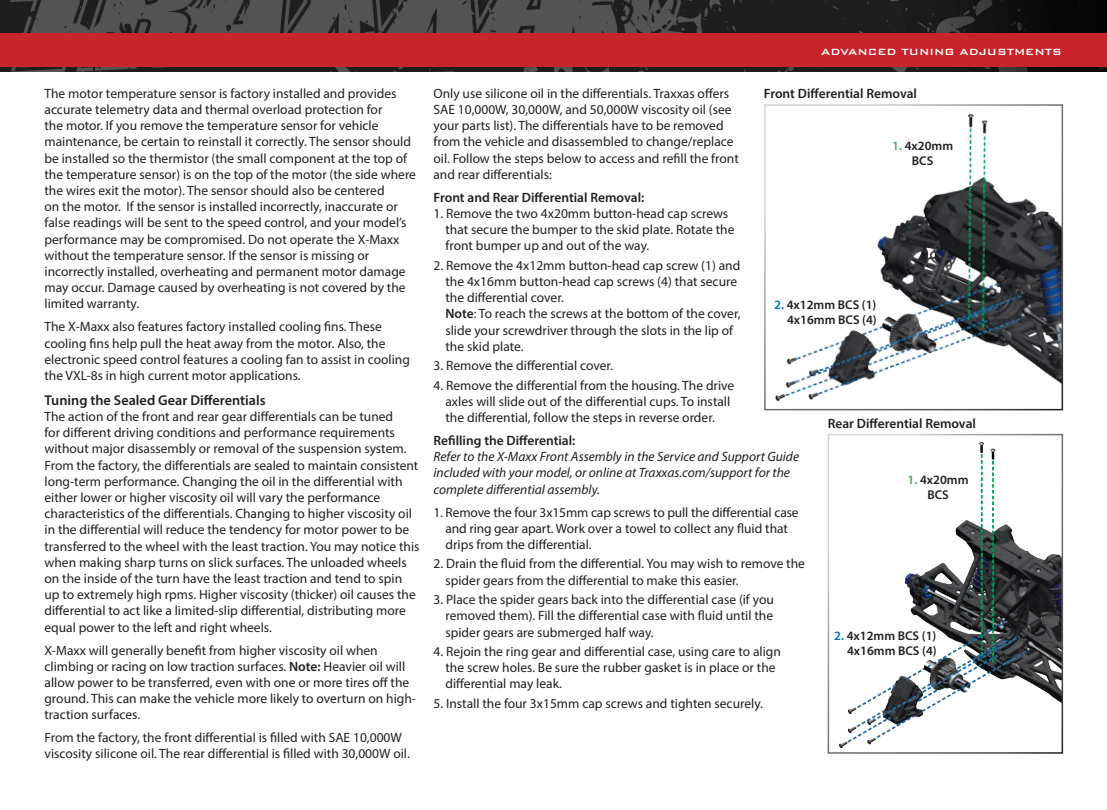
<style>
.page{position:relative;width:1107px;height:810px;background:#fff}
.page>*{position:absolute;margin:0;border:0;box-sizing:border-box;transform-origin:0 0}
.t1{font:600 14.25px "Myriad Pro";color:#231f20}
.t2{font:13.5px/16.2px "Myriad Pro";color:#231f20}
.t3{font:italic 13.5px/16.2px "Myriad Pro";color:#231f20}
.t4{font:600 13.5px "Myriad Pro";color:#231f20}
.t5{font:600 12.75px/15px "Myriad Pro";color:#231f20;text-align:center}
.t6{font:500 12px "Bank Gothic BT";color:#fff}
.s1{font-weight:600}
.s2{color:#40ae49}
.s3{color:#0072bc}
</style>
<div class="page">
<img style="left:0;top:0;width:1107px;height:71px">
<div style="left:0;top:33px;width:1107px;height:34px;background:#c8242b"></div>
<img style="left:840px;top:442px;width:220px;height:305px">
<div style="left:828px;top:434px;width:235px;height:320px;border:2px solid #fff"></div>
<img style="left:775px;top:114px;width:285px;height:288px">
<div style="left:764px;top:104px;width:299px;height:306px;border:2px solid #fff"></div>
<p class="t2" style="left:45px;top:85px;width:373px">The motor temperature sensor is factory installed and provides accurate telemetry data and thermal overload protection for<br>the motor. If you remove the temperature sensor for vehicle maintenance, be certain to reinstall it correctly. The sensor should be installed so the thermistor (the small component at the top of the temperature sensor) is on the top of the motor (the side where the wires exit the motor). The sensor should also be centered<br>on the motor. If the sensor is installed incorrectly, inaccurate or false readings will be sent to the speed control, and your model’s performance may be compromised. Do not operate the X-Maxx without the temperature sensor. If the sensor is missing or incorrectly installed, overheating and permanent motor damage may occur. Damage caused by overheating is not covered by the limited warranty.</p>
<p class="t2" style="left:45px;top:319px;width:367px">The X-Maxx also features factory installed cooling fins. These cooling fins help pull the heat away from the motor. Also, the electronic speed control features a cooling fan to assist in cooling the VXL-8s in high current motor applications.</p>
<p class="t1" style="left:45px;top:391px;width:223px">Tuning the Sealed Gear Differentials</p>
<p class="t2" style="left:45px;top:408px;width:377px">The action of the front and rear gear differentials can be tuned<br>for different driving conditions and performance requirements without major disassembly or removal of the suspension system.<br>From the factory, the differentials are sealed to maintain consistent long-term performance. Changing the oil in the differential with either lower or higher viscosity oil will vary the performance characteristics of the differentials. Changing to higher viscosity oil in the differential will reduce the tendency for motor power to be transferred to the wheel with the least traction. You may notice this when making sharp turns on slick surfaces. The unloaded wheels on the inside of the turn have the least traction and tend to spin up to extremely high rpms. Higher viscosity (thicker) oil causes the differential to act like a limited-slip differential, distributing more equal power to the left and right wheels.</p>
<p class="t2" style="left:45px;top:642px;width:373px">X-Maxx will generally benefit from higher viscosity oil when climbing or racing on low traction surfaces. <span class="s1">Note:</span> Heavier oil will allow power to be transferred, even with one or more tires off the ground. This can make the vehicle more likely to overturn on high&shy;traction surfaces.</p>
<p class="t2" style="left:45px;top:729px;width:367px">From the factory, the front differential is filled with SAE 10,000W viscosity silicone oil. The rear differential is filled with 30,000W oil.</p>
<p class="t6" style="left:821px;top:45px;width:242px">ADVANCED TUNING ADJUSTMENTS</p>
<p class="t2" style="left:433px;top:85px;width:307px">Only use silicone oil in the differentials. Traxxas offers SAE 10,000W, 30,000W, and 50,000W viscosity oil (see your parts list). The differentials have to be removed from the vehicle and disassembled to change/replace oil. Follow the steps below to access and refill the front and rear differentials:</p>
<p class="t4" style="left:433px;top:189px;width:212px">Front and Rear Differential Removal:</p>
<p class="t2" style="left:445px;top:205px;width:291px;text-indent:-12px">1. Remove the two 4x20mm button-head cap screws that secure the bumper to the skid plate. Rotate the front bumper up and out of the way.</p>
<p class="t2" style="left:445px;top:257px;width:297px;text-indent:-12px">2. Remove the 4x12mm button-head cap screw (1) and the 4x16mm button-head cap screws (4) that secure the differential cover.<br><span class="s1">Note</span>: To reach the screws at the bottom of the cover, slide your screwdriver through the slots in the lip of the skid plate.</p>
<p class="t2" style="left:433px;top:357px;width:181px">3. Remove the differential cover.</p>
<p class="t2" style="left:433px;top:377px;width:302px;text-align:center">4. Remove the differential from the housing. The drive axles will slide out of the differential cups. To install the differential, follow the steps in reverse order.</p>
<p class="t4" style="left:433px;top:432px;width:144px">Refilling the Differential:</p>
<p class="t3" style="left:433px;top:448px;width:367px">Refer to the X-Maxx Front Assembly in the Service and Support Guide included with your model, or online at Traxxas.com/support for the complete differential assembly.</p>
<p class="t2" style="left:445px;top:504px;width:355px;text-indent:-12px">1. Remove the four 3x15mm cap screws to pull the differential case and ring gear apart. Work over a towel to collect any fluid that drips from the differential.</p>
<p class="t2" style="left:445px;top:556px;width:361px;text-indent:-12px">2. Drain the fluid from the differential. You may wish to remove the spider gears from the differential to make this easier.</p>
<p class="t2" style="left:445px;top:591px;width:330px;text-align:justify;text-indent:-12px">3. Place the spider gears back into the differential case (if you removed them). Fill the differential case with fluid until the spider gears are submerged half way.</p>
<p class="t2" style="left:445px;top:643px;width:337px;text-indent:-12px">4. Rejoin the ring gear and differential case, using care to align the screw holes. Be sure the rubber gasket is in place or the differential may leak.</p>
<p class="t2" style="left:433px;top:695px;width:331px">5. Install the four 3x15mm cap screws and tighten securely.</p>
<p class="t4" style="left:764px;top:85px;width:155px">Front Differential Removal</p>
<p class="t5" style="left:892px;top:138px;width:62px"><span class="s2">1.</span> 4x20mm<br>BCS</p>
<p class="t5" style="left:774px;top:297px;width:104px;text-align:right"><span class="s3">2.</span> 4x12mm BCS (1)<br>4x16mm BCS (4)</p>
<p class="t4" style="left:828px;top:415px;width:150px">Rear Differential Removal</p>
<p class="t5" style="left:908px;top:472px;width:62px"><span class="s2">1.</span> 4x20mm<br>BCS</p>
<p class="t5" style="left:834px;top:628px;width:104px;text-align:right"><span class="s3">2.</span> 4x12mm BCS (1)<br>4x16mm BCS (4)</p>
</div>
